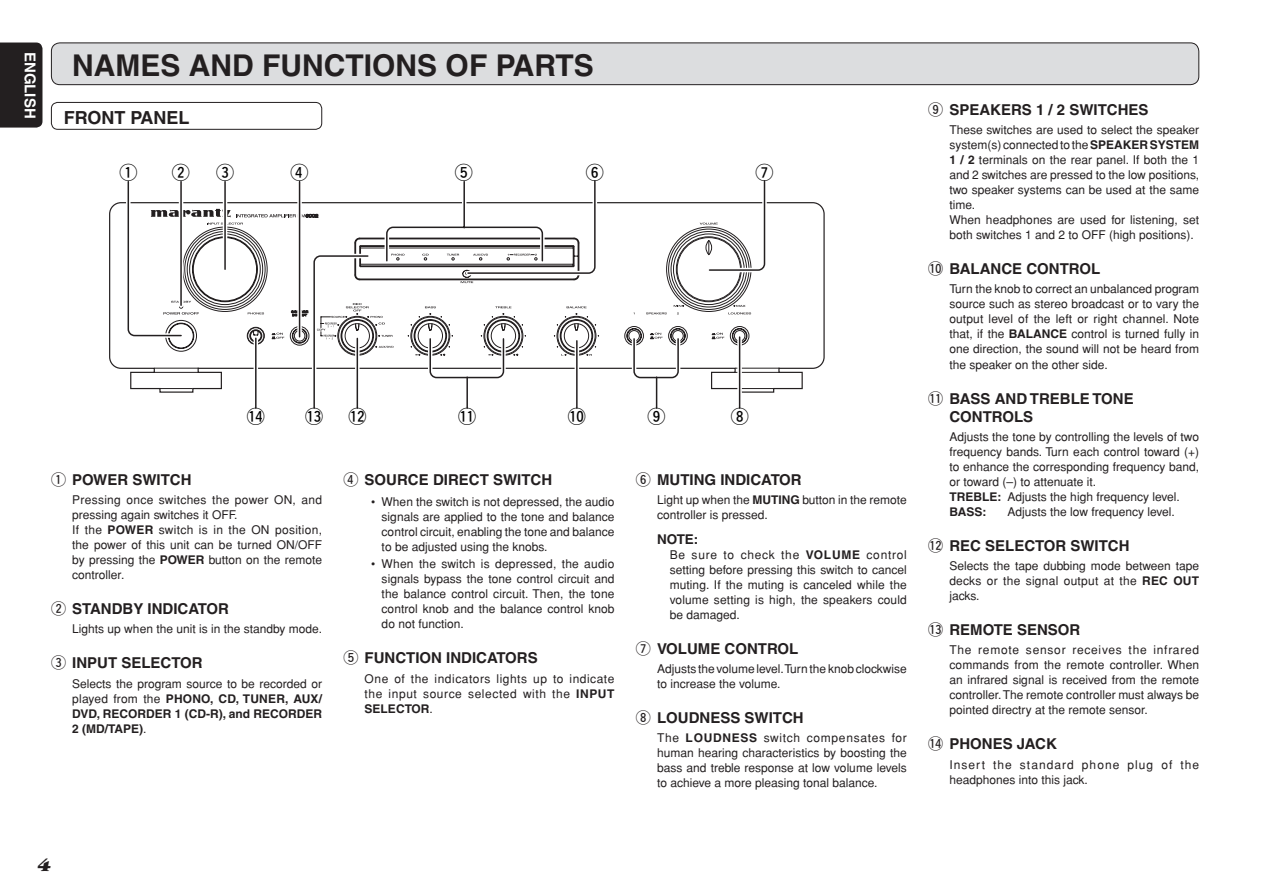
<style>
.page{position:relative;width:1263px;height:893px;background:#fff}
.page>*{position:absolute;margin:0;border:0;box-sizing:border-box;transform-origin:0 0}
.t1{font:700 30px "Helvetica";color:#231f20}
.t2{font:italic ultra-condensed 19.5px "Garamond";color:#231f20;scale:1.4 1}
.t3{font:18px "Ftg Hround";color:#000}
.t4{font:700 18px "Helvetica";color:#231f20}
.t5{font:700 15px/18px "Helvetica";color:#231f20}
.t6{font:700 15px "Helvetica";color:#fff}
.t7{font:700 13.5px "Helvetica";color:#231f20}
.t8{font:12px/15px "Helvetica";color:#231f20;text-align:justify}
.t9{font:700 12px/15px "Helvetica";color:#231f20;text-align:justify}
.t10{font:12px/15px "Helvetica";letter-spacing:.085em;color:#231f20}
.s1{font-family:"Ftg Hround";font-weight:400}
.s2{font-weight:700}
.s3{font-weight:400}
</style>
<div class="page">
<div style="left:51px;top:43px;width:1148px;height:42px;background:#dcdddf;border-radius:9px"></div>
<div style="left:51px;top:43px;width:1148px;height:42px;border:1px solid #231f20;border-radius:9px"></div>
<div style="left:0;top:43px;width:42px;height:85px;background:#231f20"></div>
<div style="left:51px;top:102px;width:271px;height:28px;border:1px solid #231f20;border-radius:6px"></div>
<svg style="left:109px;top:202px;width:716px;height:191px"></svg>
<hr style="left:741px;top:388px;width:32px;height:1px;background:#231f20">
<hr style="left:735px;top:372px;width:44px;height:1px;background:#231f20">
<hr style="left:735px;top:368px;width:44px;height:1px;background:#231f20">
<svg style="left:127px;top:180px;width:642px;height:229px"></svg>
<hr style="left:575px;top:341px;width:4px;height:67px;background:#fff">
<hr style="left:576px;top:341px;width:2px;height:67px;background:#231f20">
<p class="t6" style="left:36px;top:52px;width:68px;rotate:90deg">ENGLISH</p>
<h1 class="t1" style="left:72px;top:54px;width:523px">NAMES AND FUNCTIONS OF PARTS</h1>
<h3 class="t4" style="left:64px;top:111px;width:127px">FRONT PANEL</h3>
<h3 class="t3" style="left:119px;top:164px;width:19px">Q</h3>
<h3 class="t3" style="left:172px;top:164px;width:19px">W</h3>
<h3 class="t3" style="left:216px;top:164px;width:19px">E</h3>
<h3 class="t3" style="left:290px;top:164px;width:19px">R</h3>
<h3 class="t3" style="left:586px;top:164px;width:19px">Y</h3>
<h3 class="t3" style="left:455px;top:164px;width:19px">T</h3>
<h3 class="t3" style="left:755px;top:164px;width:19px">U</h3>
<h3 class="t3" style="left:247px;top:408px;width:28px">!4</h3>
<h3 class="t3" style="left:305px;top:408px;width:71px">!3 !2</h3>
<h3 class="t3" style="left:458px;top:408px;width:27px">!1</h3>
<h3 class="t3" style="left:568px;top:408px;width:28px">!0</h3>
<h3 class="t3" style="left:648px;top:408px;width:19px">O</h3>
<h3 class="t3" style="left:731px;top:408px;width:19px">I</h3>
<p class="t5" style="left:51px;top:472px;width:142px"><span class="s1">Q</span> POWER SWITCH</p>
<p class="t8" style="left:72px;top:494px;width:251px;text-align:left">Pressing once switches the power ON, and pressing again switches it OFF.<br>If the <span class="s2">POWER</span> switch is in the ON position, the power of this unit can be turned ON/OFF by pressing the <span class="s2">POWER</span> button on the remote controller.</p>
<p class="t5" style="left:51px;top:601px;width:179px"><span class="s1">W</span> STANDBY INDICATOR</p>
<p class="t8" style="left:72px;top:623px;width:251px">Lights up when the unit is in the standby mode.</p>
<p class="t5" style="left:51px;top:656px;width:153px"><span class="s1">E</span> INPUT SELECTOR</p>
<p class="t9" style="left:72px;top:677px;width:251px"><span class="s3">Selects the program source to be recorded or played from the</span> PHONO, CD, TUNER, AUX/ DVD, RECORDER 1 (CD-R), and RECORDER 2 (MD/TAPE)<span class="s3">.</span></p>
<p class="t5" style="left:343px;top:472px;width:210px"><span class="s1">R</span> SOURCE DIRECT SWITCH</p>
<p class="t8" style="left:382px;top:496px;width:234px;text-indent:-11px">• When the switch is not depressed, the audio signals are applied to the tone and balance control circuit, enabling the tone and balance to be adjusted using the knobs.</p>
<p class="t8" style="left:382px;top:558px;width:234px;text-indent:-11px">• When the switch is depressed, the audio signals bypass the tone control circuit and the balance control circuit. Then, the tone control knob and the balance control knob do not function.</p>
<p class="t5" style="left:343px;top:651px;width:196px"><span class="s1">T</span> FUNCTION INDICATORS</p>
<p class="t8" style="left:365px;top:672px;width:251px">One of the indicators lights up to indicate the input source selected with the <span class="s2">INPUT SELECTOR</span>.</p>
<p class="t5" style="left:636px;top:472px;width:167px"><span class="s1">Y</span> MUTING INDICATOR</p>
<p class="t8" style="left:657px;top:494px;width:251px">Light up when the <span class="s2">MUTING</span> button in the remote controller is pressed.</p>
<p class="t7" style="left:657px;top:534px;width:43px">NOTE:</p>
<p class="t8" style="left:670px;top:548px;width:239px">Be sure to check the <span class="s2">VOLUME</span> control setting before pressing this switch to cancel muting. If the muting is canceled while the volume setting is high, the speakers could be damaged.</p>
<p class="t5" style="left:636px;top:641px;width:164px"><span class="s1">U</span> VOLUME CONTROL</p>
<p class="t8" style="left:657px;top:662px;width:251px">Adjusts the volume level. Turn the knob clockwise to increase the volume.</p>
<p class="t5" style="left:636px;top:710px;width:169px"><span class="s1">I</span> LOUDNESS SWITCH</p>
<p class="t8" style="left:657px;top:732px;width:251px">The <span class="s2">LOUDNESS</span> switch compensates for human hearing characteristics by boosting the bass and treble response at low volume levels to achieve a more pleasing tonal balance.</p>
<p class="t5" style="left:928px;top:102px;width:222px"><span class="s1">O</span> SPEAKERS 1 / 2 SWITCHES</p>
<p class="t8" style="left:949px;top:124px;width:251px;text-align:left">These switches are used to select the speaker system(s) connected to the <span class="s2">SPEAKER SYSTEM 1 / 2</span> terminals on the rear panel. If both the 1 and 2 switches are pressed to the low positions, two speaker systems can be used at the same time.<br>When headphones are used for listening, set both switches 1 and 2 to OFF (high positions).</p>
<p class="t5" style="left:928px;top:261px;width:174px"><span class="s1">!0</span>BALANCE CONTROL</p>
<p class="t8" style="left:949px;top:283px;width:251px">Turn the knob to correct an unbalanced program source such as stereo broadcast or to vary the output level of the left or right channel. Note that, if the <span class="s2">BALANCE</span> control is turned fully in one direction, the sound will not be heard from the speaker on the other side.</p>
<p class="t5" style="left:949px;top:391px;width:186px;text-indent:-21px"><span class="s1">!1</span>BASS AND TREBLE TONE<br>CONTROLS</p>
<p class="t8" style="left:949px;top:430px;width:251px;text-align:left">Adjusts the tone by controlling the levels of two frequency bands. Turn each control toward (+) to enhance the corresponding frequency band, or toward (–) to attenuate it.<br><span class="s2">TREBLE:</span> Adjusts the high frequency level.<br><span class="s2">BASS:</span></p>
<p class="t8" style="left:1007px;top:505px;width:169px">Adjusts the low frequency level.</p>
<p class="t5" style="left:928px;top:538px;width:203px"><span class="s1">!2</span>REC SELECTOR SWITCH</p>
<p class="t8" style="left:949px;top:559px;width:251px">Selects the tape dubbing mode between tape decks or the signal output at the <span class="s2">REC OUT </span>jacks.</p>
<p class="t5" style="left:928px;top:622px;width:154px"><span class="s1">!3</span>REMOTE SENSOR</p>
<p class="t8" style="left:949px;top:644px;width:251px">The remote sensor receives the infrared commands from the remote controller. When an infrared signal is received from the remote controller. The remote controller must always be pointed directry at the remote sensor.</p>
<p class="t5" style="left:928px;top:736px;width:130px"><span class="s1">!4</span>PHONES JACK</p>
<p class="t10" style="left:949px;top:758px;width:251px">Insert the standard phone plug of the headphones into this jack.</p>
<h2 class="t2" style="left:38px;top:857px;width:11px">4</h2>
</div>
